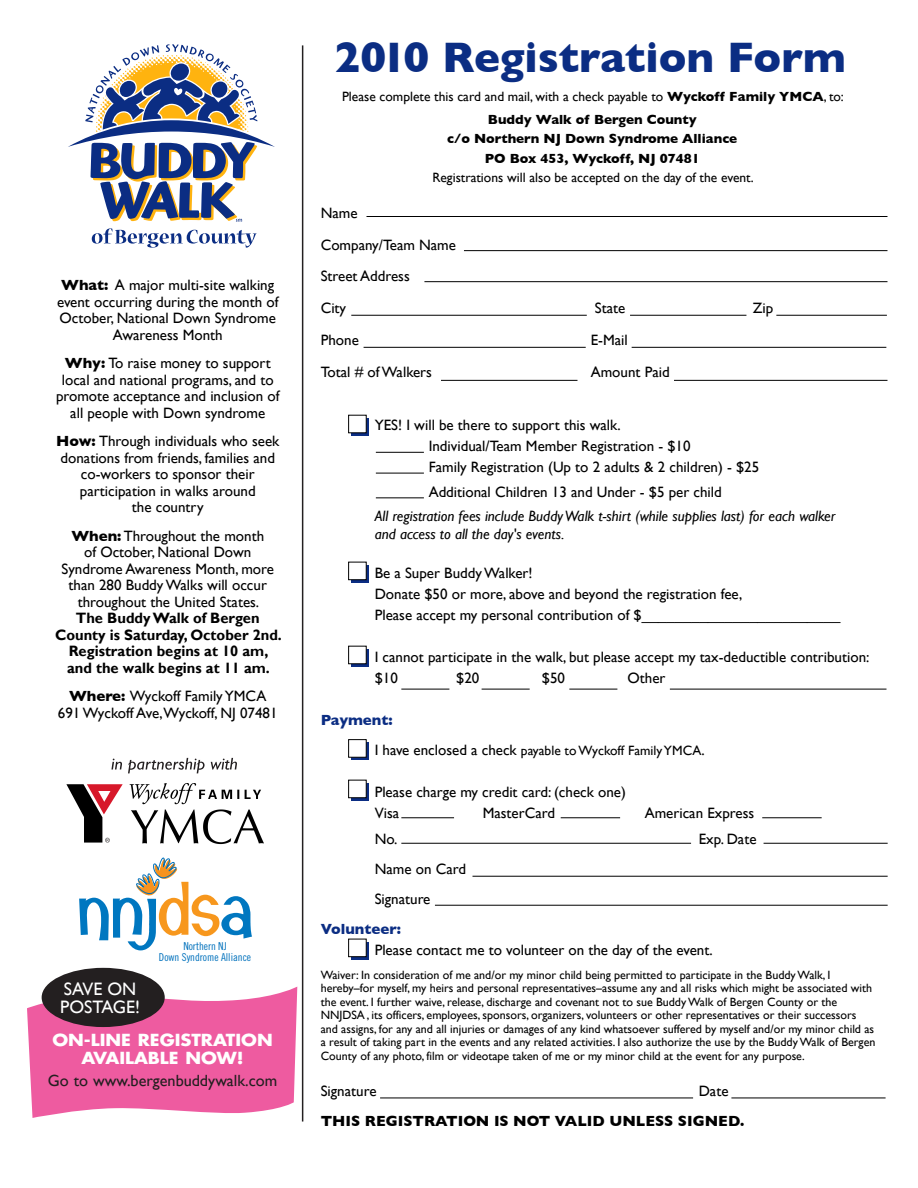
<style>
.page{position:relative;width:918px;height:1188px;background:#fff}
.page>*{position:absolute;margin:0;border:0;box-sizing:border-box;transform-origin:0 0}
.t1{font:700 43.5px "Gill Sans";color:#0b2d83}
.t2{font:18px/18px "Gill Sans";color:#fff}
.t3{font:700 16.2px/17.5px "Futura Std";color:#fff;text-align:center;scale:1.1 1}
.t4{font:16.2px "Gill Sans";color:#231f20}
.t5{font:15px/16.5px "Gill Sans";color:#000}
.t6{font:italic 15px/18px "Gill Sans";color:#000}
.t7{font:700 15px/16.5px "Gill Sans";color:#000;text-align:center}
.t8{font:700 15px "Gill Sans";color:#000}
.t9{font:700 15px "Gill Sans";color:#0b2d83}
.t10{font:13.5px/22.5px "Gill Sans";color:#000;text-align:center}
.t11{font:700 13.5px/19.5px "Gill Sans";color:#000;text-align:center}
.t12{font:12px/13.5px "Gill Sans";color:#000}
.t13{font:10.8px/10.8px "Trade Gothic Cond Eighteen";color:#0071bc;text-align:center}
.s1{font-weight:700}
.s2{font-size:15px}
</style>
<div class="page">
<svg style="left:68px;top:44px;width:207px;height:178px"></svg>
<svg style="left:92px;top:228px;width:165px;height:20px"></svg>
<hr style="left:367px;top:216px;width:520px;height:1px;background:#000">
<hr style="left:464px;top:250px;width:423px;height:1px;background:#000">
<hr style="left:424px;top:281px;width:464px;height:1px;background:#000">
<hr style="left:351px;top:315px;width:236px;height:1px;background:#000">
<hr style="left:364px;top:347px;width:222px;height:1px;background:#000">
<hr style="left:441px;top:380px;width:136px;height:1px;background:#000">
<hr style="left:674px;top:380px;width:213px;height:1px;background:#000">
<hr style="left:630px;top:315px;width:116px;height:1px;background:#000">
<hr style="left:776px;top:315px;width:111px;height:1px;background:#000">
<hr style="left:632px;top:347px;width:254px;height:1px;background:#000">
<svg style="left:351px;top:418px;width:18px;height:17px"></svg>
<div style="left:348px;top:415px;width:19px;height:18px;background:#fff;border:1px solid #000"></div>
<svg style="left:351px;top:565px;width:18px;height:17px"></svg>
<div style="left:348px;top:562px;width:19px;height:18px;background:#fff;border:1px solid #000"></div>
<svg style="left:351px;top:649px;width:18px;height:17px"></svg>
<div style="left:348px;top:646px;width:19px;height:18px;background:#fff;border:1px solid #000"></div>
<hr style="left:376px;top:452px;width:48px;height:1px;background:#000">
<hr style="left:376px;top:473px;width:48px;height:1px;background:#000">
<hr style="left:376px;top:497px;width:48px;height:1px;background:#000">
<div style="left:351px;top:742px;width:18px;height:18px;background:#0b2d83"></div>
<div style="left:348px;top:739px;width:19px;height:19px;background:#fff;border:1px solid #000"></div>
<svg style="left:351px;top:783px;width:18px;height:17px"></svg>
<div style="left:348px;top:780px;width:19px;height:18px;background:#fff;border:1px solid #000"></div>
<svg style="left:351px;top:942px;width:18px;height:17px"></svg>
<div style="left:348px;top:939px;width:19px;height:18px;background:#fff;border:1px solid #000"></div>
<hr style="left:401px;top:689px;width:48px;height:1px;background:#000">
<hr style="left:401px;top:817px;width:53px;height:1px;background:#000">
<hr style="left:401px;top:843px;width:290px;height:1px;background:#000">
<hr style="left:764px;top:843px;width:124px;height:1px;background:#000">
<hr style="left:561px;top:817px;width:59px;height:1px;background:#000">
<hr style="left:762px;top:817px;width:60px;height:1px;background:#000">
<hr style="left:482px;top:689px;width:48px;height:1px;background:#000">
<hr style="left:569px;top:689px;width:48px;height:1px;background:#000">
<hr style="left:670px;top:689px;width:217px;height:1px;background:#000">
<hr style="left:435px;top:905px;width:453px;height:1px;background:#000">
<hr style="left:472px;top:876px;width:416px;height:1px;background:#000">
<hr style="left:380px;top:1098px;width:313px;height:1px;background:#000">
<hr style="left:731px;top:1098px;width:155px;height:1px;background:#000">
<svg style="left:79px;top:857px;width:173px;height:93px"></svg>
<img style="left:129px;top:783px;width:134px;height:61px">
<svg style="left:66px;top:784px;width:57px;height:59px"></svg>
<svg style="left:111px;top:759px;width:11px;height:11px"></svg>
<svg style="left:128px;top:758px;width:77px;height:15px"></svg>
<svg style="left:211px;top:758px;width:26px;height:12px"></svg>
<hr style="left:302px;top:45px;width:1px;height:1077px;background:#231f20">
<svg style="left:27px;top:987px;width:270px;height:131px;background:#f070ac"></svg>
<div style="left:42px;top:968px;width:123px;height:59px;background:#231f20;border-radius:50%"></div>
<p class="t5" style="left:57px;top:277px;width:223px;text-align:center"><span class="s1">What:</span> A major multi-site walking event occurring during the month of<br>October, National Down Syndrome<br>Awareness Month</p>
<p class="t5" style="left:56px;top:355px;width:225px;text-align:center"><span class="s1">Why:</span> To raise money to support local and national programs, and to promote acceptance and inclusion of all people with Down syndrome</p>
<p class="t5" style="left:56px;top:433px;width:225px;text-align:center"><span class="s1">How:</span> Through individuals who seek donations from friends, families and co-workers to sponsor their participation in walks around<br>the country</p>
<p class="t5" style="left:62px;top:527px;width:214px;text-align:center"><span class="s1">When:</span> Throughout the month<br>of October, National Down<br>Syndrome Awareness Month, more than 280 Buddy Walks will occur throughout the United States.</p>
<p class="t7" style="left:55px;top:610px;width:228px">The Buddy Walk of Bergen<br>County is Saturday, October 2nd.<br>Registration begins at 10 am, and the walk begins at 11 am.</p>
<p class="t5" style="left:58px;top:688px;width:221px;text-align:center"><span class="s1">Where:</span> Wyckoff Family YMCA<br>691 Wyckoff Ave,Wyckoff, NJ 07481</p>
<p class="t2" style="left:60px;top:979px;width:81px">SAVE ON<br>POSTAGE!</p>
<p class="t13" style="left:159px;top:941px;width:94px">Northern NJ<br>Down Syndrome Alliance</p>
<p class="t3" style="left:52px;top:1031px;width:202px">ON-LINE REGISTRATION<br>AVAILABLE NOW!</p>
<p class="t4" style="left:48px;top:1071px;width:231px">Go to www.bergenbuddywalk.com</p>
<h1 class="t1" style="left:335px;top:32px;width:513px">2010 Registration Form</h1>
<p class="t10" style="left:342px;top:85px;width:503px">Please complete this card and mail, with a check payable to <span class="s1">Wyckoff Family YMCA</span>, to:<br><span class="s1">Buddy Walk of Bergen County</span></p>
<p class="t11" style="left:447px;top:129px;width:292px">c/o Northern NJ Down Syndrome Alliance<br>PO Box 453, Wyckoff, NJ 07481</p>
<p class="t10" style="left:432px;top:166px;width:323px">Registrations will also be accepted on the day of the event.</p>
<p class="t5" style="left:321px;top:197px;width:137px;line-height:31.8px">Name<br>Company/Team Name<br>Street Address<br>City</p>
<p class="t5" style="left:595px;top:300px;width:32px">State</p>
<p class="t5" style="left:753px;top:300px;width:22px">Zip</p>
<p class="t5" style="left:321px;top:332px;width:40px">Phone</p>
<p class="t5" style="left:591px;top:332px;width:39px">E-Mail</p>
<p class="t5" style="left:321px;top:363px;width:113px">Total # of Walkers</p>
<p class="t5" style="left:591px;top:363px;width:81px">Amount Paid</p>
<p class="t5" style="left:429px;top:414px;width:332px;line-height:21px;text-indent:-54px">YES! I will be there to support this walk.<br>Individual/Team Member Registration - $10<br>Family Registration (Up to 2 adults &amp; 2 children) - $25</p>
<p class="t5" style="left:429px;top:484px;width:295px">Additional Children 13 and Under - $5 per child</p>
<p class="t6" style="left:375px;top:507px;width:462px">All registration fees include Buddy Walk t-shirt (while supplies last) for each walker and access to all the day's events.</p>
<p class="t5" style="left:375px;top:562px;width:467px;line-height:21px">Be a Super Buddy Walker!<br>Donate $50 or more, above and beyond the registration fee,<br>Please accept my personal contribution of $________________________</p>
<p class="t5" style="left:375px;top:646px;width:496px;line-height:21px">I cannot participate in the walk, but please accept my tax-deductible contribution: $10</p>
<p class="t5" style="left:456px;top:670px;width:25px">$20</p>
<p class="t5" style="left:542px;top:670px;width:25px">$50</p>
<p class="t5" style="left:628px;top:670px;width:39px">Other</p>
<p class="t9" style="left:321px;top:711px;width:73px">Payment:</p>
<p class="t10" style="left:375px;top:739px;width:332px"><span class="s2">I have enclosed a check</span> payable to Wyckoff Family YMCA<span class="s2">.</span></p>
<p class="t5" style="left:375px;top:781px;width:253px;line-height:21px">Please charge my credit card: (check one)<br>Visa</p>
<p class="t5" style="left:483px;top:805px;width:74px">MasterCard</p>
<p class="t5" style="left:645px;top:805px;width:111px">American Express</p>
<p class="t5" style="left:375px;top:830px;width:24px">No.</p>
<p class="t5" style="left:699px;top:830px;width:59px">Exp. Date</p>
<p class="t5" style="left:375px;top:853px;width:93px;line-height:30px">Name on Card<br>Signature</p>
<p class="t9" style="left:321px;top:920px;width:82px">Volunteer:</p>
<p class="t5" style="left:375px;top:941px;width:339px">Please contact me to volunteer on the day of the event.</p>
<p class="t12" style="left:321px;top:968px;width:556px">Waiver: In consideration of me and/or my minor child being permitted to participate in the Buddy Walk, I hereby–for myself, my heirs and personal representatives–assume any and all risks which might be associated with the event. I further waive, release, discharge and covenant not to sue Buddy Walk of Bergen County or the NNJDSA , its officers, employees, sponsors, organizers, volunteers or other representatives or their successors and assigns, for any and all injuries or damages of any kind whatsoever suffered by myself and/or my minor child as a result of taking part in the events and any related activities. I also authorize the use by the Buddy Walk of Bergen County of any photo, film or videotape taken of me or my minor child at the event for any purpose.</p>
<p class="t5" style="left:321px;top:1082px;width:57px">Signature</p>
<p class="t5" style="left:699px;top:1082px;width:31px">Date</p>
<p class="t8" style="left:321px;top:1112px;width:425px">THIS REGISTRATION IS NOT VALID UNLESS SIGNED.</p>
</div>
